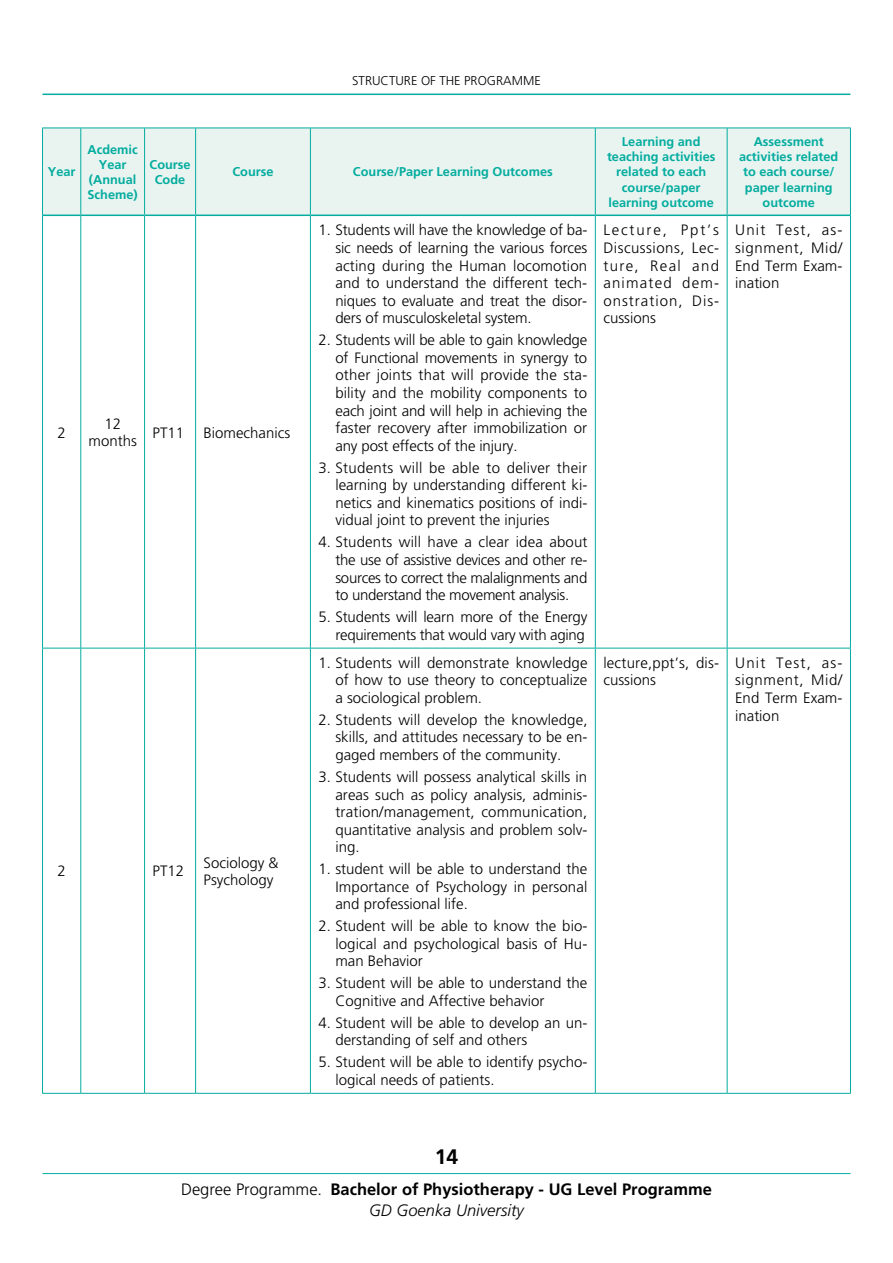
<style>
.page{position:relative;width:893px;height:1263px;background:#fff}
.page>*{position:absolute;margin:0;border:0;box-sizing:border-box;transform-origin:0 0}
.t1{font:700 21px "Frutiger LT Std";color:#000}
.t2{font:700 16.5px/21px "Frutiger LT Std";color:#000;text-align:center}
.t3{font:300 15px/17.5px "Frutiger LT Std";color:#000;text-align:justify}
.t4{font:300 15px/17.5px "Frutiger LT Std";letter-spacing:-.02em;color:#000;text-align:right}
.t5{font:700 12.75px/15.1px "Frutiger LT Std";color:#03ac9e;text-align:center}
.t6{font:300 12.75px "Frutiger LT Std";color:#000}
.s1{font-weight:300}
.s2{font-weight:300;font-style:italic}
</style>
<div class="page">
<hr style="left:43px;top:94px;width:807px;height:1px;background:#03ac9e">
<hr style="left:43px;top:1173px;width:807px;height:1px;background:#03ac9e">
<div style="left:43px;top:129px;width:807px;height:86px;background:#e9f4f1"></div>
<hr style="left:42px;top:128px;width:39px;height:1px;background:#03ac9e">
<hr style="left:42px;top:128px;width:1px;height:87px;background:#03ac9e">
<hr style="left:81px;top:128px;width:64px;height:1px;background:#03ac9e">
<hr style="left:80px;top:128px;width:1px;height:87px;background:#03ac9e">
<hr style="left:145px;top:128px;width:51px;height:1px;background:#03ac9e">
<hr style="left:144px;top:128px;width:1px;height:87px;background:#03ac9e">
<hr style="left:196px;top:128px;width:114px;height:1px;background:#03ac9e">
<hr style="left:195px;top:128px;width:1px;height:87px;background:#03ac9e">
<hr style="left:310px;top:128px;width:285px;height:1px;background:#03ac9e">
<hr style="left:310px;top:128px;width:1px;height:87px;background:#03ac9e">
<hr style="left:595px;top:128px;width:132px;height:1px;background:#03ac9e">
<hr style="left:595px;top:128px;width:1px;height:87px;background:#03ac9e">
<hr style="left:727px;top:128px;width:124px;height:1px;background:#03ac9e">
<hr style="left:727px;top:128px;width:1px;height:87px;background:#03ac9e">
<hr style="left:850px;top:128px;width:1px;height:87px;background:#03ac9e">
<hr style="left:42px;top:215px;width:1px;height:433px;background:#03ac9e">
<hr style="left:80px;top:216px;width:1px;height:432px;background:#03ac9e">
<hr style="left:144px;top:216px;width:1px;height:432px;background:#03ac9e">
<hr style="left:195px;top:216px;width:1px;height:432px;background:#03ac9e">
<hr style="left:310px;top:216px;width:1px;height:432px;background:#03ac9e">
<hr style="left:595px;top:216px;width:1px;height:432px;background:#03ac9e">
<hr style="left:727px;top:216px;width:1px;height:432px;background:#03ac9e">
<hr style="left:850px;top:215px;width:1px;height:433px;background:#03ac9e">
<hr style="left:42px;top:648px;width:39px;height:1px;background:#03ac9e">
<hr style="left:42px;top:648px;width:1px;height:445px;background:#03ac9e">
<hr style="left:81px;top:648px;width:64px;height:1px;background:#03ac9e">
<hr style="left:80px;top:648px;width:1px;height:445px;background:#03ac9e">
<hr style="left:145px;top:648px;width:51px;height:1px;background:#03ac9e">
<hr style="left:144px;top:648px;width:1px;height:445px;background:#03ac9e">
<hr style="left:196px;top:648px;width:114px;height:1px;background:#03ac9e">
<hr style="left:195px;top:648px;width:1px;height:445px;background:#03ac9e">
<hr style="left:310px;top:648px;width:285px;height:1px;background:#03ac9e">
<hr style="left:310px;top:648px;width:1px;height:445px;background:#03ac9e">
<hr style="left:595px;top:648px;width:132px;height:1px;background:#03ac9e">
<hr style="left:595px;top:648px;width:1px;height:445px;background:#03ac9e">
<hr style="left:727px;top:648px;width:124px;height:1px;background:#03ac9e">
<hr style="left:727px;top:648px;width:1px;height:445px;background:#03ac9e">
<hr style="left:850px;top:648px;width:1px;height:445px;background:#03ac9e">
<hr style="left:42px;top:1093px;width:39px;height:1px;background:#03ac9e">
<hr style="left:81px;top:1093px;width:64px;height:1px;background:#03ac9e">
<hr style="left:145px;top:1093px;width:51px;height:1px;background:#03ac9e">
<hr style="left:196px;top:1093px;width:114px;height:1px;background:#03ac9e">
<hr style="left:310px;top:1093px;width:285px;height:1px;background:#03ac9e">
<hr style="left:595px;top:1093px;width:132px;height:1px;background:#03ac9e">
<hr style="left:727px;top:1093px;width:124px;height:1px;background:#03ac9e">
<hr style="left:43px;top:215px;width:38px;height:1px;background:#03ac9e">
<hr style="left:81px;top:215px;width:64px;height:1px;background:#03ac9e">
<hr style="left:145px;top:215px;width:51px;height:1px;background:#03ac9e">
<hr style="left:196px;top:215px;width:114px;height:1px;background:#03ac9e">
<hr style="left:310px;top:215px;width:285px;height:1px;background:#03ac9e">
<hr style="left:595px;top:215px;width:132px;height:1px;background:#03ac9e">
<hr style="left:727px;top:215px;width:123px;height:1px;background:#03ac9e">
<p class="t6" style="left:352px;top:73px;width:15px">Structure</p>
<p class="t6" style="left:421px;top:73px;width:27px">of the</p>
<p class="t6" style="left:464px;top:73px;width:10px">programme</p>
<p class="t5" style="left:48px;top:164px;width:29px">Year</p>
<p class="t5" style="left:88px;top:142px;width:52px">Acdemic<br>Year (Annual<br>Scheme)</p>
<p class="t5" style="left:150px;top:157px;width:43px">Course<br>Code</p>
<p class="t5" style="left:232px;top:164px;width:43px">Course</p>
<p class="t5" style="left:353px;top:164px;width:201px">Course/Paper Learning Outcomes</p>
<p class="t3" style="left:57px;top:424px;width:10px">2</p>
<p class="t3" style="left:89px;top:415px;width:50px;text-align:center">12 months</p>
<p class="t3" style="left:153px;top:424px;width:33px">PT11</p>
<p class="t3" style="left:204px;top:424px;width:88px">Biomechanics</p>
<p class="t3" style="left:57px;top:862px;width:10px">2</p>
<p class="t3" style="left:153px;top:862px;width:33px">PT12</p>
<p class="t3" style="left:204px;top:854px;width:77px">Sociology &amp;<br>Psychology</p>
<p class="t3" style="left:335px;top:222px;width:253px;text-indent:-17px">1. Students will have the knowledge of ba&shy;sic needs of learning the various forces acting during the Human locomotion and to understand the different tech&shy;niques to evaluate and treat the disor&shy;ders of musculoskeletal system.</p>
<p class="t3" style="left:335px;top:331px;width:253px;text-indent:-17px">2. Students will be able to gain knowledge of Functional movements in synergy to other joints that will provide the sta&shy;bility and the mobility components to each joint and will help in achieving the faster recovery after immobilization or any post effects of the injury.</p>
<p class="t3" style="left:335px;top:459px;width:253px;text-indent:-17px">3. Students will be able to deliver their learning by understanding different ki&shy;netics and kinematics positions of indi&shy;vidual joint to prevent the injuries</p>
<p class="t3" style="left:335px;top:534px;width:254px;text-indent:-17px">4. Students will have a clear idea about the use of assistive devices and other re&shy;sources to correct the malalignments and to understand the movement analysis.</p>
<p class="t4" style="left:318px;top:608px;width:270px">5. Students will learn more of the Energy requirements that would vary with aging</p>
<p class="t3" style="left:335px;top:654px;width:254px;text-indent:-17px">1. Students will demonstrate knowledge of how to use theory to conceptualize a sociological problem.</p>
<p class="t3" style="left:335px;top:711px;width:254px;text-indent:-17px">2. Students will develop the knowledge, skills, and attitudes necessary to be en&shy;gaged members of the community.</p>
<p class="t3" style="left:335px;top:768px;width:253px;text-indent:-17px">3. Students will possess analytical skills in areas such as policy analysis, adminis&shy;tration/management, communication, quantitative analysis and problem solv&shy;ing.</p>
<p class="t3" style="left:335px;top:860px;width:253px;text-indent:-17px">1. student will be able to understand the Importance of Psychology in personal and professional life.</p>
<p class="t3" style="left:335px;top:917px;width:253px;text-indent:-17px">2. Student will be able to know the bio&shy;logical and psychological basis of Hu&shy;man Behavior</p>
<p class="t3" style="left:335px;top:974px;width:253px;text-indent:-17px">3. Student will be able to understand the<br>Cognitive and Affective behavior</p>
<p class="t3" style="left:335px;top:1014px;width:253px;text-indent:-17px">4. Student will be able to develop an un&shy;derstanding of self and others</p>
<p class="t3" style="left:335px;top:1053px;width:253px;text-indent:-17px">5. Student will be able to identify psycho&shy;logical needs of patients.</p>
<p class="t5" style="left:607px;top:134px;width:110px">Learning and teaching activities related to each course/paper learning outcome</p>
<p class="t5" style="left:739px;top:134px;width:101px">Assessment activities related to each course/ paper learning outcome</p>
<p class="t3" style="left:603px;top:222px;width:117px">Lecture, Ppt’s Discussions, Lec&shy;ture, Real and animated dem&shy;onstration, Dis&shy;cussions</p>
<p class="t3" style="left:735px;top:222px;width:109px">Unit Test, as&shy;signment, Mid/ End Term Exam&shy;ination</p>
<p class="t3" style="left:603px;top:654px;width:117px">lecture,ppt’s, dis&shy;cussions</p>
<p class="t3" style="left:735px;top:654px;width:109px">Unit Test, as&shy;signment, Mid/ End Term Exam&shy;ination</p>
<h1 class="t1" style="left:435px;top:1144px;width:25px">14</h1>
<p class="t2" style="left:181px;top:1179px;width:532px"><span class="s1">Degree Programme.</span> Bachelor of Physiotherapy - UG Level Programme<br><span class="s2">GD Goenka University</span></p>
</div>
